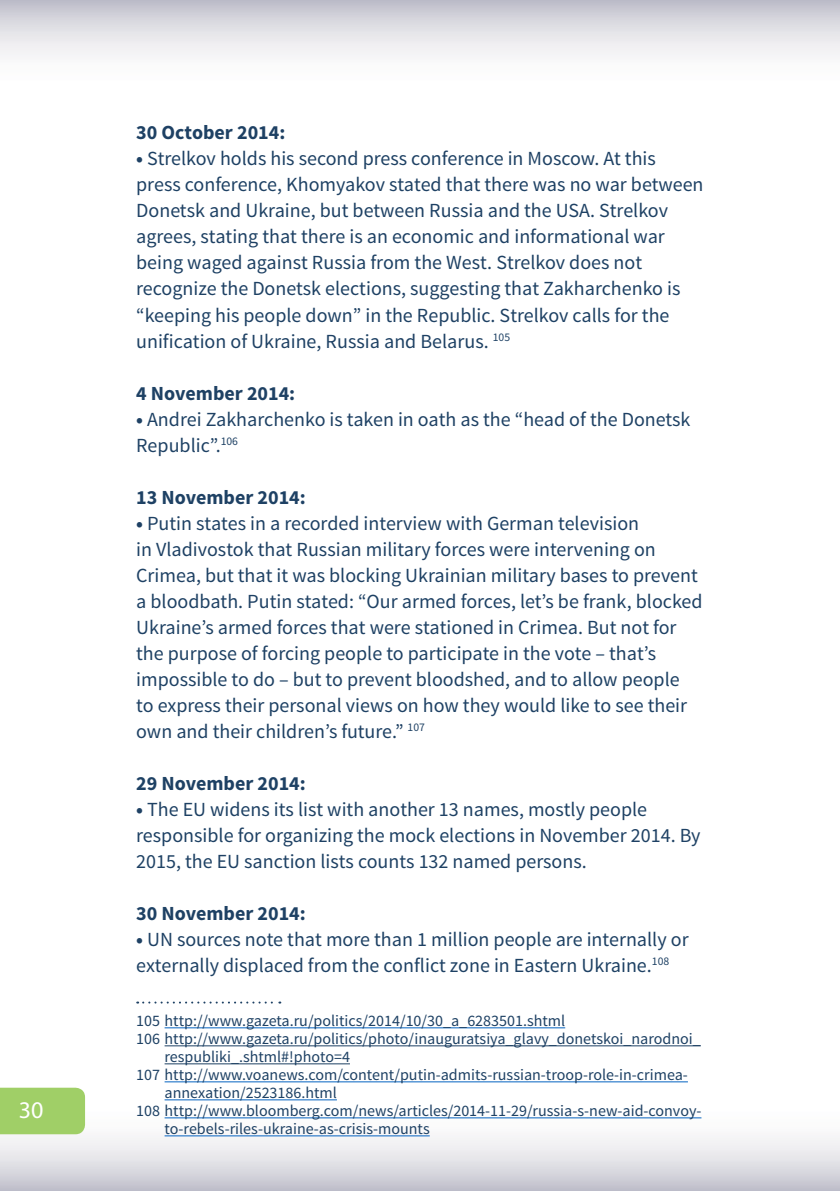
<style>
.page{position:relative;width:840px;height:1191px;background:#fff}
.page>*{position:absolute;margin:0;border:0;box-sizing:border-box;transform-origin:0 0}
.t1{font:24px "Myriad Pro";color:#fff}
.t2{font:20px/26px "Source Sans Pro";color:#1e4164}
.t3{font:700 20px "Source Sans Pro";color:#1e4164}
.t4{font:16px "Source Sans Pro";color:#1e4164}
.s1{font-weight:700}
</style>
<div class="page">
<div style="left:0;top:1087px;width:839px;height:104px;background:linear-gradient(to bottom,#fff,#cecdd6)"></div>
<svg style="left:0;top:0;width:839px;height:55px"></svg>
<div style="left:0;top:1087px;width:85px;height:47px;background:#a0cf67"></div>
<svg style="left:137px;top:1001px;width:143px;height:2px"></svg>
<hr style="left:164px;top:1027px;width:401px;height:1px;background:#0563c1">
<hr style="left:164px;top:1045px;width:536px;height:1px;background:#1e4164">
<hr style="left:164px;top:1063px;width:186px;height:1px;background:#1e4164">
<hr style="left:164px;top:1081px;width:523px;height:1px;background:#0563c1">
<hr style="left:164px;top:1099px;width:173px;height:1px;background:#0563c1">
<hr style="left:164px;top:1117px;width:537px;height:1px;background:#0563c1">
<hr style="left:164px;top:1135px;width:265px;height:1px;background:#0563c1">
<p class="t1" style="left:19px;top:1094px;width:26px">30</p>
<p class="t3" style="left:136px;top:120px;width:151px">30 October 2014:</p>
<p class="t2" style="left:136px;top:146px;width:568px"><span class="s1">•</span> Strelkov holds his second press conference in Moscow. At this press conference, Khomyakov stated that there was no war between Donetsk and Ukraine, but between Russia and the USA. Strelkov agrees, stating that there is an economic and informational war being waged against Russia from the West. Strelkov does not recognize the Donetsk elections, suggesting that Zakharchenko is “keeping his people down” in the Republic. Strelkov calls for the unification of Ukraine, Russia and Belarus. <sup>105</sup></p>
<p class="t3" style="left:136px;top:380px;width:160px">4 November 2014:</p>
<p class="t2" style="left:136px;top:406px;width:555px"><span class="s1">•</span> Andrei Zakharchenko is taken in oath as the “head of the Donetsk<br>Republic”.<sup>106</sup></p>
<p class="t3" style="left:136px;top:484px;width:171px">13 November 2014:</p>
<p class="t2" style="left:136px;top:510px;width:567px"><span class="s1">•</span> Putin states in a recorded interview with German television<br>in Vladivostok that Russian military forces were intervening on Crimea, but that it was blocking Ukrainian military bases to prevent a bloodbath. Putin stated: “Our armed forces, let’s be frank, blocked Ukraine’s armed forces that were stationed in Crimea. But not for the purpose of forcing people to participate in the vote – that’s impossible to do – but to prevent bloodshed, and to allow people<br>to express their personal views on how they would like to see their own and their children’s future.” <sup>107</sup></p>
<p class="t3" style="left:136px;top:770px;width:171px">29 November 2014:</p>
<p class="t2" style="left:136px;top:796px;width:565px"><span class="s1">•</span> The EU widens its list with another 13 names, mostly people responsible for organizing the mock elections in November 2014. By<br>2015, the EU sanction lists counts 132 named persons.</p>
<p class="t3" style="left:136px;top:900px;width:171px">30 November 2014:</p>
<p class="t2" style="left:136px;top:926px;width:553px"><span class="s1">•</span> UN sources note that more than 1 million people are internally or externally displaced from the conflict zone in Eastern Ukraine.<sup>108</sup></p>
<p class="t4" style="left:136px;top:1011px;width:430px">105 http://www.gazeta.ru/politics/2014/10/30_a_6283501.shtml</p>
<p class="t4" style="left:136px;top:1029px;width:565px">106 http://www.gazeta.ru/politics/photo/inauguratsiya_glavy_donetskoi_narodnoi_</p>
<p class="t4" style="left:164px;top:1047px;width:187px">respubliki_.shtml#!photo=4</p>
<p class="t4" style="left:136px;top:1065px;width:553px">107 http://www.voanews.com/content/putin-admits-russian-troop-role-in-crimea-</p>
<p class="t4" style="left:164px;top:1083px;width:174px">annexation/2523186.html</p>
<p class="t4" style="left:136px;top:1101px;width:566px">108 http://www.bloomberg.com/news/articles/2014-11-29/russia-s-new-aid-convoy-</p>
<p class="t4" style="left:164px;top:1119px;width:266px">to-rebels-riles-ukraine-as-crisis-mounts</p>
</div>
